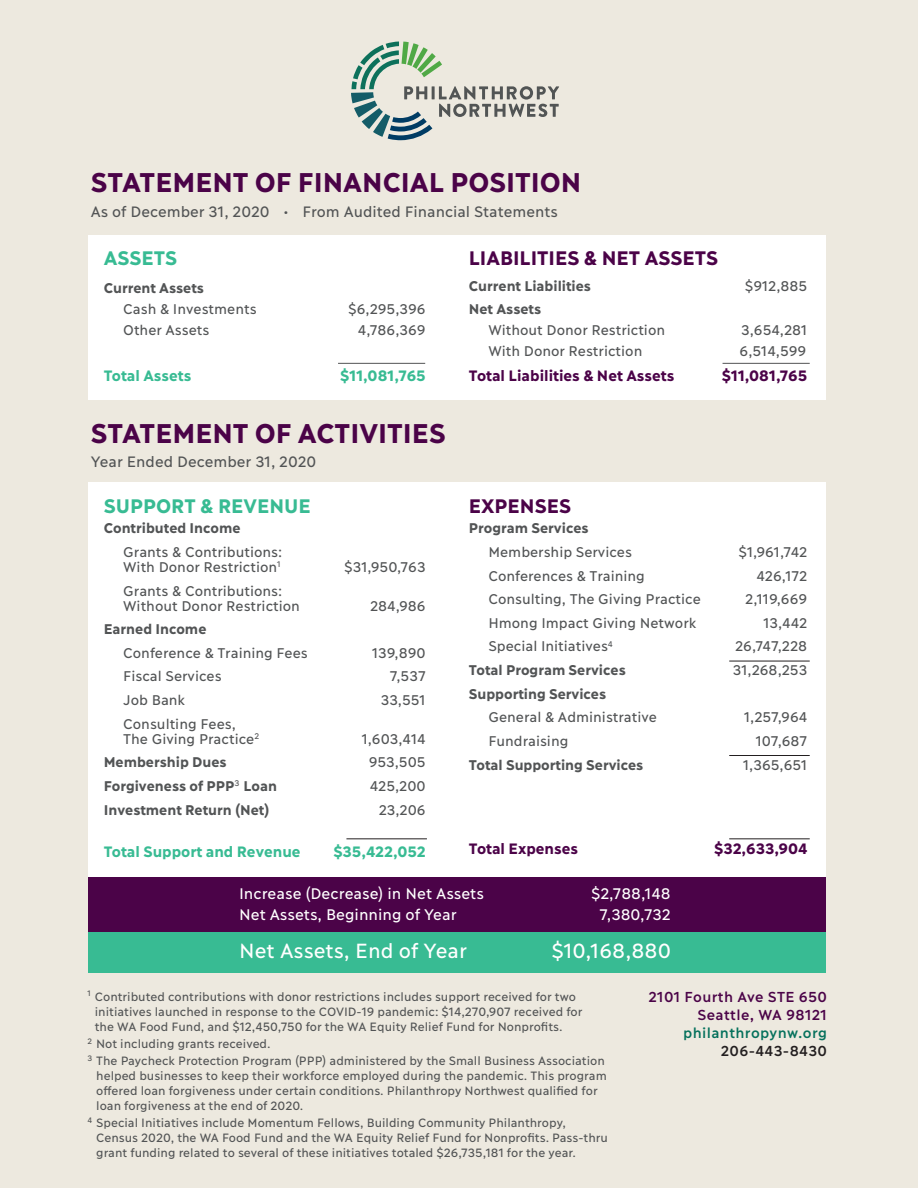
<style>
.page{position:relative;width:918px;height:1188px;background:#ede9df}
.page>*{position:absolute;margin:0;border:0;box-sizing:border-box;transform-origin:0 0}
.t1{font:700 27px "Ilisarniq";color:#4b0348}
.t2{font:20.4px "Ilisarniq";color:#fff}
.heading_2{font:700 19.5px "Ilisarniq";color:#4b0348}
.heading_2-2{font:700 19.5px "Ilisarniq";color:#38bb93}
.t3{font:15.3px "Ilisarniq";color:#fff}
.body{font:15px "Ilisarniq";color:#525455}
.total{font:700 15px "Ilisarniq";color:#4b0348}
.total-2{font:700 15px "Ilisarniq";color:#38bb93}
.t4{font:600 14.4px/18px "Ilisarniq";letter-spacing:.025em;color:#4b0348;text-align:right}
.t5{font:600 14.4px "Ilisarniq";letter-spacing:.025em;color:#231f20}
.body-2{font:14.1px/15px "Ilisarniq";color:#525455}
.body-3{font:700 14.1px "Ilisarniq";color:#525455}
.body_bold{font:700 14.1px "Ilisarniq";color:#525455}
.body-4{font:12px/15px "Ilisarniq";color:#525455}
.s1{color:#05715c}
</style>
<div class="page">
<div style="left:88px;top:236px;width:738px;height:164px;background:#fff"></div>
<div style="left:88px;top:482px;width:738px;height:399px;background:#fff"></div>
<hr style="left:723px;top:363px;width:87px;height:1px;background:#525455">
<hr style="left:338px;top:363px;width:87px;height:1px;background:#525455">
<div style="left:88px;top:877px;width:738px;height:89px;background:#4b0348"></div>
<hr style="left:729px;top:839px;width:81px;height:1px;background:#231f20">
<hr style="left:346px;top:839px;width:81px;height:1px;background:#231f20">
<hr style="left:729px;top:755px;width:81px;height:1px;background:#231f20">
<hr style="left:729px;top:661px;width:81px;height:1px;background:#231f20">
<div style="left:88px;top:933px;width:738px;height:40px;background:#38bb93"></div>
<svg style="left:351px;top:42px;width:208px;height:98px"></svg>
<h1 class="t1" style="left:91px;top:161px;width:492px">STATEMENT OF FINANCIAL POSITION</h1>
<p class="body" style="left:91px;top:200px;width:468px">As of December 31, 2020 • From Audited Financial Statements</p>
<p class="heading_2-2" style="left:104px;top:242px;width:75px">ASSETS</p>
<p class="body_bold" style="left:104px;top:276px;width:102px">Current Assets</p>
<p class="body-2" style="left:123px;top:300px;width:135px">Cash &amp; Investments</p>
<p class="body-2" style="left:348px;top:300px;width:79px">$6,295,396</p>
<p class="body-2" style="left:123px;top:321px;width:88px">Other Assets</p>
<p class="body-2" style="left:358px;top:321px;width:69px">4,786,369</p>
<p class="total-2" style="left:104px;top:364px;width:89px">Total Assets</p>
<p class="total-2" style="left:340px;top:364px;width:87px">$11,081,765</p>
<p class="heading_2" style="left:469px;top:242px;width:251px">LIABILITIES &amp; NET ASSETS</p>
<p class="body-3" style="left:469px;top:275px;width:124px">Current Liabilities</p>
<p class="body-2" style="left:745px;top:278px;width:64px">$912,885</p>
<p class="body_bold" style="left:469px;top:297px;width:74px">Net Assets</p>
<p class="body-2" style="left:488px;top:321px;width:178px">Without Donor Restriction</p>
<p class="body-2" style="left:741px;top:321px;width:68px">3,654,281</p>
<p class="body-2" style="left:488px;top:342px;width:156px">With Donor Restriction</p>
<p class="body-2" style="left:740px;top:342px;width:68px">6,514,599</p>
<p class="total" style="left:469px;top:364px;width:207px">Total Liabilities &amp; Net Assets</p>
<p class="total" style="left:722px;top:364px;width:87px">$11,081,765</p>
<h1 class="t1" style="left:91px;top:412px;width:356px">STATEMENT OF ACTIVITIES</h1>
<p class="body" style="left:91px;top:450px;width:227px">Year Ended December 31, 2020</p>
<p class="heading_2-2" style="left:104px;top:490px;width:209px">SUPPORT &amp; REVENUE</p>
<p class="body_bold" style="left:104px;top:517px;width:138px">Contributed Income</p>
<p class="body-2" style="left:123px;top:543px;width:161px">Grants &amp; Contributions:<br>With Donor Restriction<sup>1</sup></p>
<p class="heading_2" style="left:469px;top:490px;width:104px">EXPENSES</p>
<p class="body_bold" style="left:469px;top:517px;width:121px">Program Services</p>
<p class="body-2" style="left:488px;top:543px;width:145px">Membership Services</p>
<p class="body-2" style="left:739px;top:543px;width:70px">$1,961,742</p>
<p class="body-2" style="left:488px;top:567px;width:158px">Conferences &amp; Training</p>
<p class="body-2" style="left:756px;top:567px;width:52px">426,172</p>
<p class="body-2" style="left:488px;top:591px;width:214px">Consulting, The Giving Practice</p>
<p class="body-2" style="left:745px;top:591px;width:64px">2,119,669</p>
<p class="body-2" style="left:488px;top:614px;width:209px">Hmong Impact Giving Network</p>
<p class="body-2" style="left:763px;top:614px;width:45px">13,442</p>
<p class="body-2" style="left:488px;top:638px;width:126px">Special Initiatives<sup>4</sup></p>
<p class="body-2" style="left:735px;top:638px;width:74px">26,747,228</p>
<p class="body-3" style="left:469px;top:659px;width:158px">Total Program Services</p>
<p class="body-2" style="left:733px;top:662px;width:76px">31,268,253</p>
<p class="body-3" style="left:469px;top:682px;width:139px">Supporting Services</p>
<p class="body-2" style="left:488px;top:709px;width:170px">General &amp; Administrative</p>
<p class="body-2" style="left:744px;top:709px;width:65px">1,257,964</p>
<p class="body-2" style="left:488px;top:733px;width:82px">Fundraising</p>
<p class="body-2" style="left:756px;top:733px;width:53px">107,687</p>
<p class="body-3" style="left:469px;top:753px;width:176px">Total Supporting Services</p>
<p class="body-2" style="left:743px;top:756px;width:66px">1,365,651</p>
<p class="body-2" style="left:344px;top:558px;width:83px">$31,950,763</p>
<p class="body-2" style="left:123px;top:582px;width:178px">Grants &amp; Contributions:<br>Without Donor Restriction</p>
<p class="body-2" style="left:370px;top:597px;width:57px">284,986</p>
<p class="body-3" style="left:104px;top:618px;width:104px">Earned Income</p>
<p class="body-2" style="left:123px;top:644px;width:186px">Conference &amp; Training Fees</p>
<p class="body-2" style="left:372px;top:644px;width:55px">139,890</p>
<p class="body-2" style="left:123px;top:668px;width:100px">Fiscal Services</p>
<p class="body-2" style="left:390px;top:668px;width:37px">7,537</p>
<p class="body-2" style="left:123px;top:692px;width:64px">Job Bank</p>
<p class="body-2" style="left:381px;top:692px;width:46px">33,551</p>
<p class="body-2" style="left:123px;top:715px;width:137px">Consulting Fees,<br>The Giving Practice<sup>2</sup></p>
<p class="body-2" style="left:362px;top:730px;width:65px">1,603,414</p>
<p class="body-3" style="left:104px;top:751px;width:124px">Membership Dues</p>
<p class="body-2" style="left:369px;top:754px;width:58px">953,505</p>
<p class="body-3" style="left:104px;top:775px;width:175px">Forgiveness of PPP<sup>3</sup> Loan</p>
<p class="body-2" style="left:370px;top:778px;width:58px">425,200</p>
<p class="body-3" style="left:104px;top:798px;width:167px">Investment Return (Net)</p>
<p class="body-2" style="left:379px;top:801px;width:48px">23,206</p>
<p class="total-2" style="left:104px;top:839px;width:198px">Total Support and Revenue</p>
<p class="total-2" style="left:333px;top:839px;width:94px">$35,422,052</p>
<p class="t3" style="left:239px;top:881px;width:246px">Increase (Decrease) in Net Assets</p>
<p class="t3" style="left:591px;top:881px;width:81px">$2,788,148</p>
<p class="t3" style="left:239px;top:903px;width:219px">Net Assets, Beginning of Year</p>
<p class="t3" style="left:600px;top:903px;width:73px">7,380,732</p>
<p class="t2" style="left:239px;top:935px;width:229px">Net Assets, End of Year</p>
<p class="t2" style="left:551px;top:935px;width:121px">$10,168,880</p>
<p class="body-4" style="left:95px;top:988px;width:489px;text-indent:-7px"><sup>1</sup> Contributed contributions with donor restrictions includes support received for two initiatives launched in response to the COVID-19 pandemic: $14,270,907 received for the WA Food Fund, and $12,450,750 for the WA Equity Relief Fund for Nonprofits.</p>
<p class="body-4" style="left:87px;top:1036px;width:185px"><sup>2</sup> Not including grants received.</p>
<p class="body-4" style="left:96px;top:1053px;width:512px;text-indent:-9px"><sup>3</sup> The Paycheck Protection Program (PPP) administered by the Small Business Association helped businesses to keep their workforce employed during the pandemic. This program offered loan forgiveness under certain conditions. Philanthropy Northwest qualified for loan forgiveness at the end of 2020.</p>
<p class="body-4" style="left:96px;top:1115px;width:513px;text-indent:-9px"><sup>4</sup> Special Initiatives include Momentum Fellows, Building Community Philanthropy,<br>Census 2020, the WA Food Fund and the WA Equity Relief Fund for Nonprofits. Pass-thru grant funding related to several of these initiatives totaled $26,735,181 for the year.</p>
<p class="total" style="left:469px;top:837px;width:111px">Total Expenses</p>
<p class="total" style="left:714px;top:837px;width:95px">$32,633,904</p>
<p class="t4" style="left:649px;top:987px;width:180px">2101 Fourth Ave STE 650<br>Seattle, WA 98121 <span class="s1">philanthropynw.org</span></p>
<p class="t5" style="left:721px;top:1039px;width:108px">206-443-8430</p>
</div>
